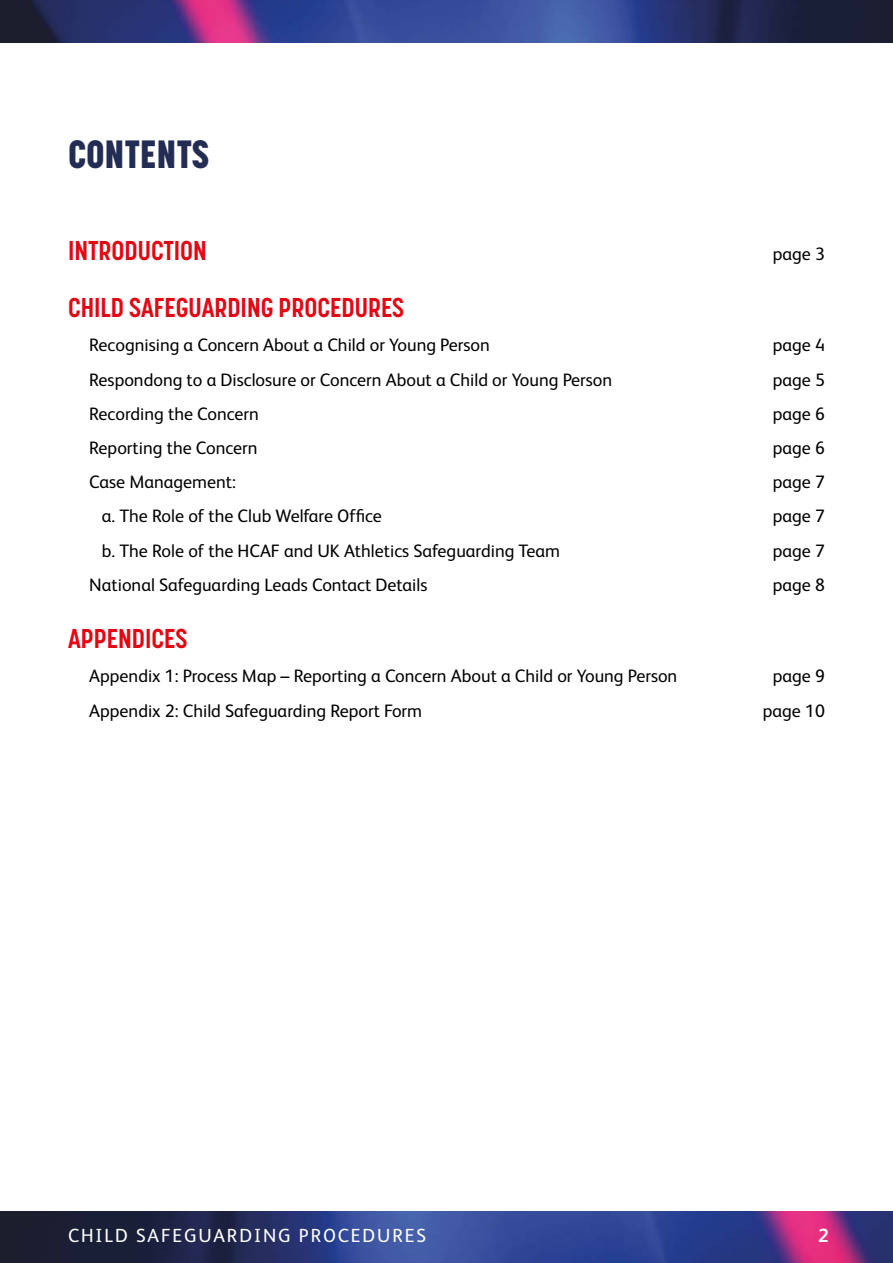
<style>
.page{position:relative;width:893px;height:1263px;background:#fff}
.page>*{position:absolute;margin:0;border:0;box-sizing:border-box;transform-origin:0 0}
.main_section_head{font:800 39px "Korolev Condensed";color:#232c52}
.sub_section_head{font:700 27px "Korolev Condensed";color:#e30613}
.t1{font:19.05px "FS Albert";letter-spacing:.1em;color:#fff}
.t2{font:700 19.05px "FS Albert";color:#fff}
.safe-main{font:18px "FS Albert";color:#000}
.sub_section_head-2{font:18px "FS Albert";color:#000}
</style>
<div class="page">
<img style="left:0;top:1211px;width:893px;height:52px">
<img style="left:0;top:0;width:893px;height:43px">
<p class="main_section_head" style="left:68px;top:130px;width:143px">CONTENTS</p>
<p class="sub_section_head" style="left:68px;top:234px;width:140px">INTRODUCTION</p>
<p class="sub_section_head-2" style="left:773px;top:243px;width:54px">page 3</p>
<p class="sub_section_head" style="left:68px;top:292px;width:338px">CHILD SAFEGUARDING PROCEDURES</p>
<p class="safe-main" style="left:89px;top:335px;width:402px">Recognising a Concern About a Child or Young Person</p>
<p class="safe-main" style="left:773px;top:335px;width:54px">page 4</p>
<p class="safe-main" style="left:89px;top:369px;width:524px">Respondong to a Disclosure or Concern About a Child or Young Person</p>
<p class="safe-main" style="left:773px;top:369px;width:54px">page 5</p>
<p class="safe-main" style="left:89px;top:403px;width:171px">Recording the Concern</p>
<p class="safe-main" style="left:773px;top:403px;width:54px">page 6</p>
<p class="safe-main" style="left:89px;top:438px;width:170px">Reporting the Concern</p>
<p class="safe-main" style="left:773px;top:438px;width:54px">page 6</p>
<p class="safe-main" style="left:89px;top:472px;width:148px">Case Management:</p>
<p class="safe-main" style="left:773px;top:472px;width:54px">page 7</p>
<p class="safe-main" style="left:102px;top:506px;width:282px">a. The Role of the Club Welfare Office</p>
<p class="safe-main" style="left:773px;top:506px;width:54px">page 7</p>
<p class="safe-main" style="left:102px;top:540px;width:460px">b. The Role of the HCAF and UK Athletics Safeguarding Team</p>
<p class="safe-main" style="left:773px;top:540px;width:54px">page 7</p>
<p class="safe-main" style="left:89px;top:574px;width:340px">National Safeguarding Leads Contact Details</p>
<p class="safe-main" style="left:773px;top:574px;width:54px">page 8</p>
<p class="sub_section_head" style="left:68px;top:623px;width:121px">APPENDICES</p>
<p class="safe-main" style="left:89px;top:666px;width:590px">Appendix 1: Process Map – Reporting a Concern About a Child or Young Person</p>
<p class="safe-main" style="left:773px;top:666px;width:54px">page 9</p>
<p class="safe-main" style="left:89px;top:700px;width:334px">Appendix 2: Child Safeguarding Report Form</p>
<p class="safe-main" style="left:763px;top:700px;width:64px">page 10</p>
<p class="t1" style="left:68px;top:1224px;width:360px">CHILD SAFEGUARDING PROCEDURES</p>
<p class="t2" style="left:818px;top:1224px;width:12px">2</p>
</div>
